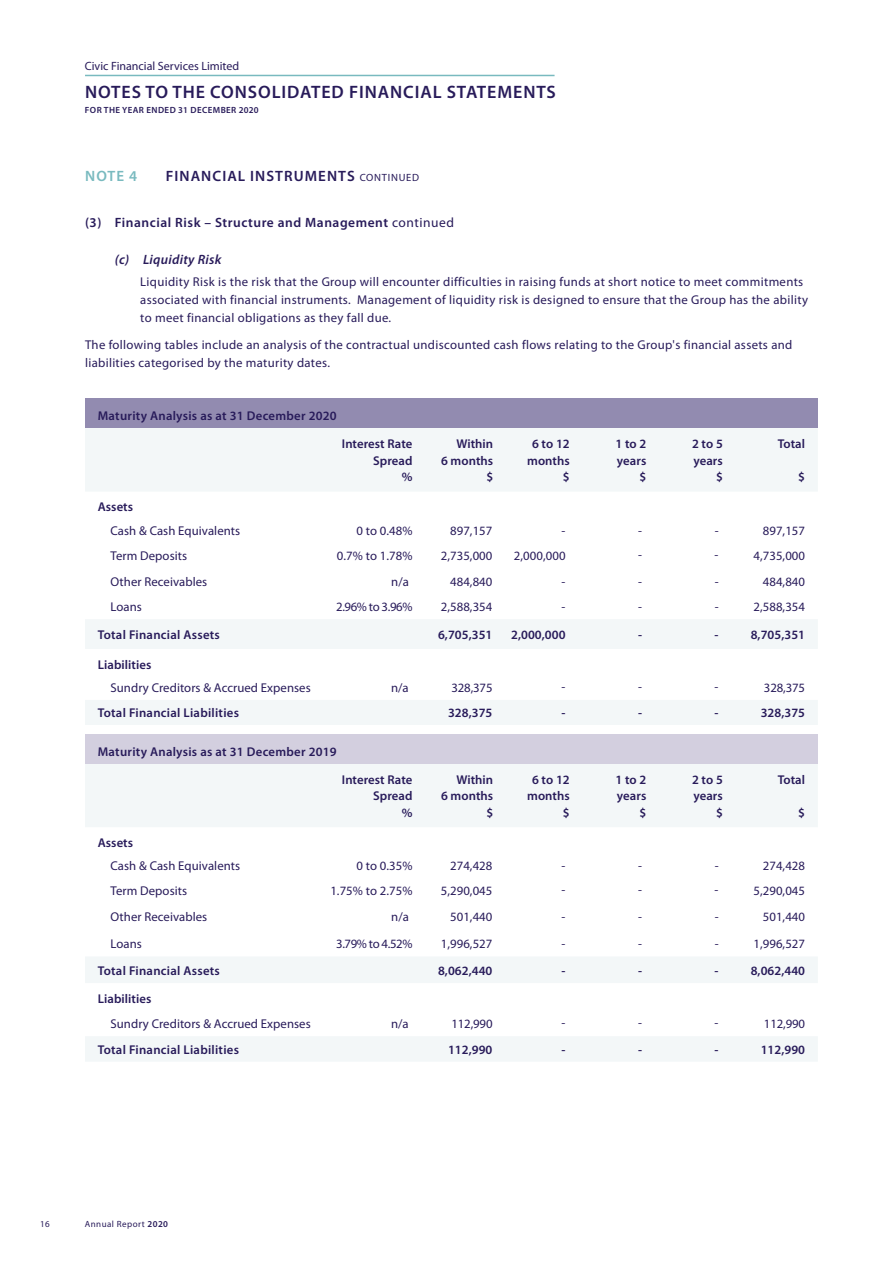
<style>
.page{position:relative;width:893px;height:1263px;background:#fff}
.page>*{position:absolute;margin:0;border:0;box-sizing:border-box;transform-origin:0 0}
.t1{font:600 18px "Myriad Pro";letter-spacing:.05em;color:#281b5a}
.t2{font:600 15px "Myriad Pro";letter-spacing:.07em;color:#281b5a}
.t3{font:600 15px "Myriad Pro";color:#79babf}
.t4{font:600 13.5px "Myriad Pro";letter-spacing:.04em;color:#281b5a}
.t5{font:italic 600 13.5px "Myriad Pro";letter-spacing:.02em;color:#281b5a}
.t6{font:12.75px/18px "Myriad Pro";letter-spacing:.02em;color:#281b5a}
.t7{font:600 12.75px/16.5px "Myriad Pro";letter-spacing:.005em;color:#281b5a;text-align:right}
.t8{font:12px "Myriad Pro";color:#281b5a}
.t9{font:600 9px "Myriad Pro";letter-spacing:.045em;color:#281b5a}
.t10{font:9px "Myriad Pro";letter-spacing:.05em;color:#281b5a}
.s1{font-weight:400;font-size:10.5px}
.s2{font-weight:400}
.s3{font-weight:600}
</style>
<div class="page">
<hr style="left:85px;top:75px;width:470px;height:1px;background:#79babf">
<div style="left:85px;top:398px;width:733px;height:30px;background:#928bb0"></div>
<svg style="left:85px;top:428px;width:733px;height:633px"></svg>
<div style="left:85px;top:725px;width:733px;height:9px;background:#fff"></div>
<div style="left:85px;top:734px;width:733px;height:30px;background:#d3cfdf"></div>
<p class="t8" style="left:85px;top:59px;width:156px">Civic Financial Services Limited</p>
<h1 class="t1" style="left:85px;top:81px;width:472px">NOTES TO THE CONSOLIDATED FINANCIAL STATEMENTS</h1>
<p class="t9" style="left:85px;top:105px;width:175px">FOR THE YEAR ENDED 31 DECEMBER 2020</p>
<p class="t3" style="left:85px;top:167px;width:53px">NOTE 4</p>
<p class="t2" style="left:166px;top:167px;width:255px">FINANCIAL INSTRUMENTS <span class="s1">CONTINUED</span></p>
<p class="t4" style="left:85px;top:214px;width:371px">(3) Financial Risk – Structure and Management <span class="s2">continued</span></p>
<p class="t5" style="left:115px;top:251px;width:108px">(c) Liquidity Risk</p>
<p class="t6" style="left:140px;top:273px;width:669px">Liquidity Risk is the risk that the Group will encounter difficulties in raising funds at short notice to meet commitments associated with financial instruments. Management of liquidity risk is designed to ensure that the Group has the ability to meet financial obligations as they fall due.</p>
<p class="t6" style="left:85px;top:335px;width:709px">The following tables include an analysis of the contractual undiscounted cash flows relating to the Group's financial assets and liabilities categorised by the maturity dates.</p>
<p class="t7" style="left:98px;top:407px;width:240px">Maturity Analysis as at 31 December 2020</p>
<p class="t7" style="left:342px;top:435px;width:72px">Interest Rate<br>Spread<br>%</p>
<p class="t7" style="left:441px;top:435px;width:54px">Within<br>6 months $</p>
<p class="t7" style="left:527px;top:435px;width:44px">6 to 12 months $</p>
<p class="t7" style="left:615px;top:435px;width:32px">1 to 2 years $</p>
<p class="t7" style="left:692px;top:435px;width:32px">2 to 5 years $</p>
<p class="t7" style="left:778px;top:435px;width:29px">Total</p>
<p class="t7" style="left:798px;top:468px;width:8px">$</p>
<p class="t7" style="left:98px;top:498px;width:37px">Assets</p>
<p class="t6" style="left:111px;top:521px;width:131px">Cash &amp; Cash Equivalents</p>
<p class="t6" style="left:356px;top:521px;width:58px">0 to 0.48%</p>
<p class="t6" style="left:450px;top:521px;width:44px">897,157</p>
<p class="t6" style="left:562px;top:521px;width:5px">-</p>
<p class="t6" style="left:638px;top:521px;width:5px">-</p>
<p class="t6" style="left:715px;top:521px;width:5px">-</p>
<p class="t6" style="left:763px;top:521px;width:44px">897,157</p>
<p class="t6" style="left:111px;top:547px;width:78px">Term Deposits</p>
<p class="t6" style="left:337px;top:547px;width:77px">0.7% to 1.78%</p>
<p class="t6" style="left:441px;top:547px;width:53px">2,735,000</p>
<p class="t6" style="left:514px;top:547px;width:53px">2,000,000</p>
<p class="t6" style="left:638px;top:547px;width:5px">-</p>
<p class="t6" style="left:715px;top:547px;width:5px">-</p>
<p class="t6" style="left:753px;top:547px;width:53px">4,735,000</p>
<p class="t6" style="left:111px;top:572px;width:98px">Other Receivables</p>
<p class="t6" style="left:391px;top:572px;width:19px">n/a</p>
<p class="t6" style="left:450px;top:572px;width:44px">484,840</p>
<p class="t6" style="left:562px;top:572px;width:5px">-</p>
<p class="t6" style="left:638px;top:572px;width:5px">-</p>
<p class="t6" style="left:715px;top:572px;width:5px">-</p>
<p class="t6" style="left:763px;top:572px;width:44px">484,840</p>
<p class="t6" style="left:111px;top:598px;width:33px">Loans</p>
<p class="t6" style="left:336px;top:598px;width:78px">2.96% to 3.96%</p>
<p class="t6" style="left:441px;top:598px;width:53px">2,588,354</p>
<p class="t6" style="left:562px;top:598px;width:5px">-</p>
<p class="t6" style="left:638px;top:598px;width:5px">-</p>
<p class="t6" style="left:715px;top:598px;width:5px">-</p>
<p class="t6" style="left:753px;top:598px;width:53px">2,588,354</p>
<p class="t7" style="left:98px;top:626px;width:124px">Total Financial Assets</p>
<p class="t7" style="left:438px;top:626px;width:56px">6,705,351</p>
<p class="t7" style="left:511px;top:626px;width:56px">2,000,000</p>
<p class="t7" style="left:638px;top:626px;width:6px">-</p>
<p class="t7" style="left:715px;top:626px;width:6px">-</p>
<p class="t7" style="left:751px;top:626px;width:56px">8,705,351</p>
<p class="t7" style="left:98px;top:656px;width:55px">Liabilities</p>
<p class="t6" style="left:111px;top:678px;width:202px">Sundry Creditors &amp; Accrued Expenses</p>
<p class="t6" style="left:391px;top:678px;width:19px">n/a</p>
<p class="t6" style="left:451px;top:678px;width:43px">328,375</p>
<p class="t6" style="left:561px;top:678px;width:5px">-</p>
<p class="t6" style="left:638px;top:678px;width:5px">-</p>
<p class="t6" style="left:715px;top:678px;width:5px">-</p>
<p class="t6" style="left:764px;top:678px;width:43px">328,375</p>
<p class="t7" style="left:98px;top:705px;width:143px">Total Financial Liabilities</p>
<p class="t7" style="left:448px;top:705px;width:46px">328,375</p>
<p class="t7" style="left:561px;top:705px;width:6px">-</p>
<p class="t7" style="left:638px;top:705px;width:6px">-</p>
<p class="t7" style="left:715px;top:705px;width:6px">-</p>
<p class="t7" style="left:761px;top:705px;width:46px">328,375</p>
<p class="t7" style="left:98px;top:743px;width:241px">Maturity Analysis as at 31 December 2019</p>
<p class="t7" style="left:342px;top:771px;width:72px">Interest Rate<br>Spread<br>%</p>
<p class="t7" style="left:441px;top:771px;width:54px">Within<br>6 months $</p>
<p class="t7" style="left:527px;top:771px;width:44px">6 to 12 months $</p>
<p class="t7" style="left:615px;top:771px;width:32px">1 to 2 years $</p>
<p class="t7" style="left:692px;top:771px;width:32px">2 to 5 years $</p>
<p class="t7" style="left:778px;top:771px;width:29px">Total</p>
<p class="t7" style="left:798px;top:804px;width:8px">$</p>
<p class="t7" style="left:98px;top:834px;width:37px">Assets</p>
<p class="t6" style="left:111px;top:856px;width:131px">Cash &amp; Cash Equivalents</p>
<p class="t6" style="left:356px;top:856px;width:58px">0 to 0.35%</p>
<p class="t6" style="left:450px;top:856px;width:44px">274,428</p>
<p class="t6" style="left:562px;top:856px;width:5px">-</p>
<p class="t6" style="left:638px;top:856px;width:5px">-</p>
<p class="t6" style="left:715px;top:856px;width:5px">-</p>
<p class="t6" style="left:763px;top:856px;width:44px">274,428</p>
<p class="t6" style="left:111px;top:882px;width:78px">Term Deposits</p>
<p class="t6" style="left:330px;top:882px;width:84px">1.75% to 2.75%</p>
<p class="t6" style="left:441px;top:882px;width:53px">5,290,045</p>
<p class="t6" style="left:561px;top:882px;width:5px">-</p>
<p class="t6" style="left:638px;top:882px;width:5px">-</p>
<p class="t6" style="left:715px;top:882px;width:5px">-</p>
<p class="t6" style="left:753px;top:882px;width:53px">5,290,045</p>
<p class="t6" style="left:111px;top:908px;width:98px">Other Receivables</p>
<p class="t6" style="left:391px;top:908px;width:19px">n/a</p>
<p class="t6" style="left:450px;top:908px;width:44px">501,440</p>
<p class="t6" style="left:562px;top:908px;width:5px">-</p>
<p class="t6" style="left:638px;top:908px;width:5px">-</p>
<p class="t6" style="left:715px;top:908px;width:5px">-</p>
<p class="t6" style="left:763px;top:908px;width:44px">501,440</p>
<p class="t6" style="left:111px;top:934px;width:33px">Loans</p>
<p class="t6" style="left:336px;top:934px;width:78px">3.79% to 4.52%</p>
<p class="t6" style="left:441px;top:934px;width:53px">1,996,527</p>
<p class="t6" style="left:562px;top:934px;width:5px">-</p>
<p class="t6" style="left:638px;top:934px;width:5px">-</p>
<p class="t6" style="left:715px;top:934px;width:5px">-</p>
<p class="t6" style="left:753px;top:934px;width:53px">1,996,527</p>
<p class="t7" style="left:98px;top:962px;width:124px">Total Financial Assets</p>
<p class="t7" style="left:438px;top:962px;width:56px">8,062,440</p>
<p class="t7" style="left:561px;top:962px;width:6px">-</p>
<p class="t7" style="left:638px;top:962px;width:6px">-</p>
<p class="t7" style="left:715px;top:962px;width:6px">-</p>
<p class="t7" style="left:751px;top:962px;width:56px">8,062,440</p>
<p class="t7" style="left:98px;top:990px;width:55px">Liabilities</p>
<p class="t6" style="left:111px;top:1014px;width:202px">Sundry Creditors &amp; Accrued Expenses</p>
<p class="t6" style="left:391px;top:1014px;width:19px">n/a</p>
<p class="t6" style="left:451px;top:1014px;width:43px">112,990</p>
<p class="t6" style="left:561px;top:1014px;width:5px">-</p>
<p class="t6" style="left:638px;top:1014px;width:5px">-</p>
<p class="t6" style="left:715px;top:1014px;width:5px">-</p>
<p class="t6" style="left:764px;top:1014px;width:43px">112,990</p>
<p class="t7" style="left:98px;top:1041px;width:143px">Total Financial Liabilities</p>
<p class="t7" style="left:448px;top:1041px;width:46px">112,990</p>
<p class="t7" style="left:561px;top:1041px;width:6px">-</p>
<p class="t7" style="left:638px;top:1041px;width:6px">-</p>
<p class="t7" style="left:715px;top:1041px;width:6px">-</p>
<p class="t7" style="left:761px;top:1041px;width:46px">112,990</p>
<p class="t10" style="left:40px;top:1218px;width:11px">16</p>
<p class="t10" style="left:85px;top:1218px;width:85px">Annual Report <span class="s3">2020</span></p>
</div>
